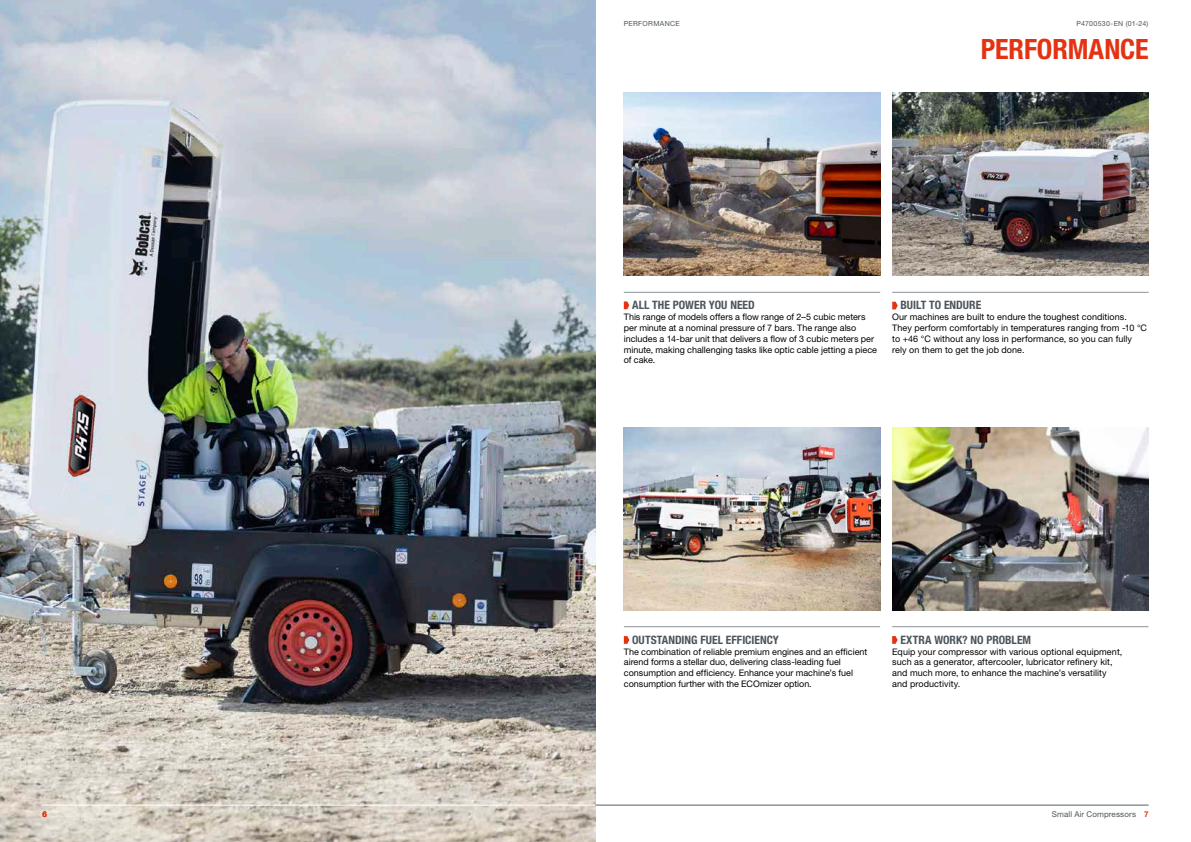
<style>
.page{position:relative;width:1191px;height:842px;background:#fff}
.page>*{position:absolute;margin:0;border:0;box-sizing:border-box;transform-origin:0 0}
.t1{font:700 condensed 28px "Helvetica Neue LT Pro";letter-spacing:-.005em;color:#e43312}
.t2{font:700 condensed 11.6px "Helvetica Neue LT Pro";color:#4c555c}
.t3{font:9px/10.8px "Helvetica Neue LT Pro";letter-spacing:.005em;color:#000}
.t4{font:8px "Helvetica Neue LT Pro";letter-spacing:.015em;color:#4c555c}
.t5{font:700 8px "Helvetica Neue LT Pro";color:#e43312}
.t6{font:7px "Helvetica Neue LT Pro";letter-spacing:.045em;color:#4c555c}
.s1{font-weight:700;color:#e43312}
</style>
<div class="page">
<img style="left:0;top:0;width:595px;height:842px">
<hr style="left:43px;top:805px;width:552px;height:1px;background:#fff">
<hr style="left:595px;top:805px;width:553px;height:1px;background:#8b9296">
<img style="left:624px;top:92px;width:256px;height:184px">
<img style="left:892px;top:92px;width:256px;height:184px">
<img style="left:624px;top:427px;width:256px;height:184px">
<img style="left:892px;top:427px;width:256px;height:184px">
<hr style="left:624px;top:292px;width:256px;height:1px;background:#8b9296">
<svg style="left:624px;top:301px;width:5px;height:8px"></svg>
<hr style="left:624px;top:626px;width:256px;height:1px;background:#8b9296">
<svg style="left:624px;top:636px;width:5px;height:8px"></svg>
<hr style="left:892px;top:626px;width:256px;height:1px;background:#8b9296">
<svg style="left:892px;top:636px;width:5px;height:8px"></svg>
<hr style="left:892px;top:292px;width:256px;height:1px;background:#8b9296">
<svg style="left:892px;top:302px;width:5px;height:7px"></svg>
<p class="t6" style="left:624px;top:19px;width:57px">PERFORMANCE</p>
<p class="t6" style="left:1076px;top:19px;width:73px">P4700530-EN (01-24)</p>
<h1 class="t1" style="left:981px;top:32px;width:169px">PERFORMANCE</h1>
<p class="t2" style="left:632px;top:298px;width:124px">ALL THE POWER YOU NEED</p>
<p class="t3" style="left:624px;top:312px;width:255px">This range of models offers a flow range of 2–5 cubic meters per minute at a nominal pressure of 7 bars. The range also includes a 14-bar unit that delivers a flow of 3 cubic meters per minute, making challenging tasks like optic cable jetting a piece of cake.</p>
<p class="t2" style="left:900px;top:298px;width:82px">BUILT TO ENDURE</p>
<p class="t3" style="left:892px;top:312px;width:256px">Our machines are built to endure the toughest conditions.<br>They perform comfortably in temperatures ranging from -10 °C to +46 °C without any loss in performance, so you can fully rely on them to get the job done.</p>
<p class="t2" style="left:632px;top:633px;width:148px">OUTSTANDING FUEL EFFICIENCY</p>
<p class="t3" style="left:624px;top:646px;width:245px">The combination of reliable premium engines and an efficient airend forms a stellar duo, delivering class-leading fuel consumption and efficiency. Enhance your machine’s fuel consumption further with the ECOmizer option.</p>
<p class="t2" style="left:900px;top:633px;width:132px">EXTRA WORK? NO PROBLEM</p>
<p class="t3" style="left:892px;top:646px;width:232px">Equip your compressor with various optional equipment, such as a generator, aftercooler, lubricator refinery kit, and much more, to enhance the machine’s versatility and productivity.</p>
<p class="t5" style="left:43px;top:809px;width:6px">6</p>
<p class="t4" style="left:1051px;top:810px;width:98px">Small Air Compressors <span class="s1">7</span></p>
</div>
